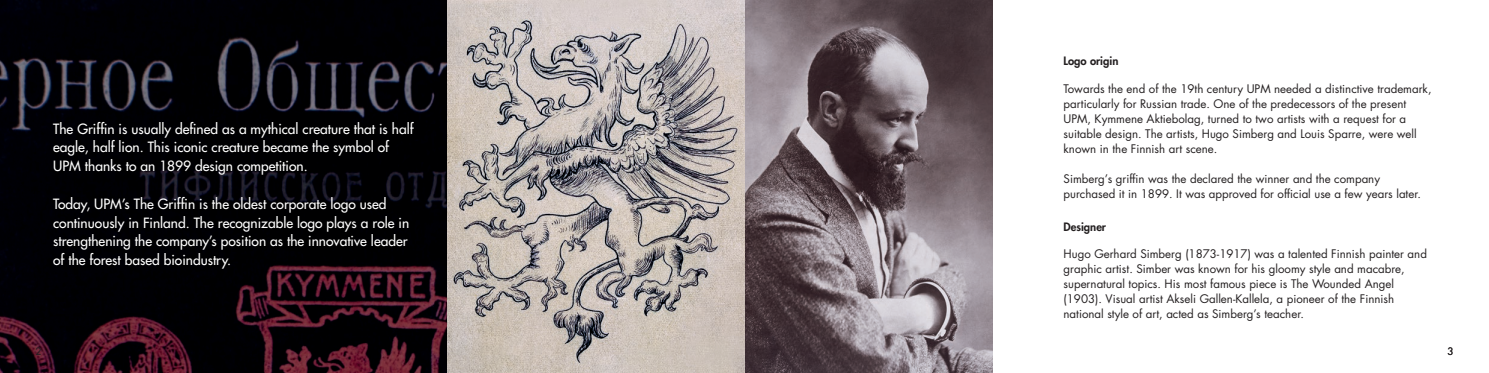
<style>
.page{position:relative;width:1489px;height:373px;background:#fff}
.page>*{position:absolute;margin:0;border:0;box-sizing:border-box;transform-origin:0 0}
.t1{font:500 13.75px/18.8px "Futura Std";color:#fff}
.t2{font:11.5px/15px "Futura Std";color:#231f20}
.t3{font:800 11.25px "Futura Std";color:#231f20}
.t4{font:10px "Futura Std";color:#231f20}
</style>
<div class="page">
<img style="left:0;top:0;width:992px;height:372px">
<p class="t1" style="left:53px;top:119px;width:362px">The Griffin is usually defined as a mythical creature that is half eagle, half lion. This iconic creature became the symbol of<br>UPM thanks to an 1899 design competition.</p>
<p class="t1" style="left:53px;top:194px;width:357px">Today, UPM’s The Griffin is the oldest corporate logo used continuously in Finland. The recognizable logo plays a role in strengthening the company’s position as the innovative leader of the forest based bioindustry.</p>
<p class="t3" style="left:1063px;top:54px;width:56px">Logo origin</p>
<p class="t2" style="left:1063px;top:81px;width:369px">Towards the end of the 19th century UPM needed a distinctive trademark, particularly for Russian trade. One of the predecessors of the present UPM, Kymmene Aktiebolag, turned to two artists with a request for a suitable design. The artists, Hugo Simberg and Louis Sparre, were well known in the Finnish art scene.</p>
<p class="t2" style="left:1063px;top:171px;width:359px">Simberg’s griffin was the declared the winner and the company purchased it in 1899. It was approved for official use a few years later.</p>
<p class="t3" style="left:1063px;top:219px;width:44px">Designer</p>
<p class="t2" style="left:1063px;top:246px;width:365px">Hugo Gerhard Simberg (1873-1917) was a talented Finnish painter and graphic artist. Simber was known for his gloomy style and macabre, supernatural topics. His most famous piece is The Wounded Angel (1903). Visual artist Akseli Gallen-Kallela, a pioneer of the Finnish national style of art, acted as Simberg’s teacher.</p>
<p class="t4" style="left:35px;top:344px;width:8px">2</p>
<p class="t4" style="left:1447px;top:344px;width:8px">3</p>
</div>
